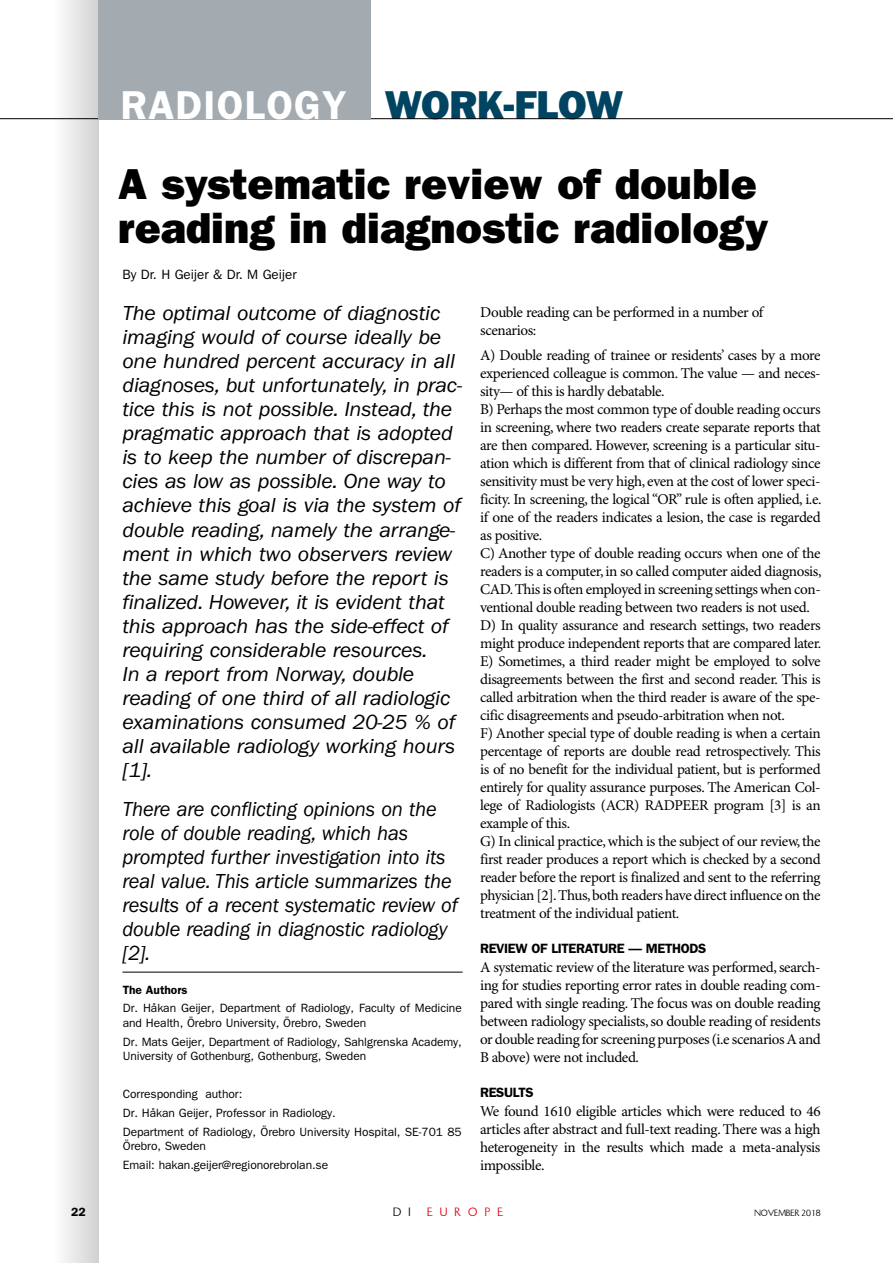
<style>
.page{position:relative;width:893px;height:1263px;background:#fff}
.page>*{position:absolute;margin:0;border:0;box-sizing:border-box;transform-origin:0 0}
.t1{font:43.5px/43.5px "ITC Franklin Gothic Std Hvy";color:#000}
.t2{font:600 40.5px "ITC Franklin Gothic Std";letter-spacing:.03em;color:#fff}
.t3{font:40.5px "ITC Franklin Gothic Std Hvy";color:#004462}
.t4{font:italic 21px/24px "ITC Franklin Gothic Std";letter-spacing:-.01em;color:#000;scale:1.04 1}
.t5{font:italic 21px/24px "ITC Franklin Gothic Std";letter-spacing:-.01em;color:#000}
.t6{font:15px/18px "Minion Pro";letter-spacing:-.025em;color:#000}
.t7{font:600 13.5px "ITC Franklin Gothic Std";letter-spacing:-.025em;color:#000}
.t8{font:13.5px "ITC Franklin Gothic Std";color:#000}
.t9{font:12px/18.9px "ITC Franklin Gothic Std";letter-spacing:-.005em;color:#000}
.t10{font:600 12px "ITC Franklin Gothic Std";letter-spacing:-.005em;color:#000}
.t11{font:12px "OPTI Susan";letter-spacing:.6em;color:#e3000f}
.t12{font:12px "OPTI Susan";color:#000}
.t13{font:9px "OPTI Susan";color:#000}
.s1{font-family:"ITC Franklin Gothic Std Hvy";font-weight:400;color:#004462}
</style>
<div class="page">
<div style="left:53px;top:0;width:45px;height:1263px;background:linear-gradient(to right,#fff,#d1d2d2)"></div>
<hr style="left:0;top:118px;width:893px;height:1px;background:#000">
<div style="left:98px;top:0;width:273px;height:119px;background:#a3abb1"></div>
<hr style="left:122px;top:972px;width:341px;height:1px;background:#000">
<h2 class="t2" style="left:121px;top:81px;width:296px">RADIOLOGY <span class="s1">Wor</span></h2>
<h2 class="t3" style="left:477px;top:81px;width:147px">k-flow</h2>
<h1 class="t1" style="left:118px;top:163px;width:652px">A systematic review of double reading in diagnostic radiology</h1>
<p class="t8" style="left:122px;top:267px;width:176px">By Dr. H Geijer &amp; Dr. M Geijer</p>
<p class="t4" style="left:122px;top:302px;width:328px">The optimal outcome of diagnostic imaging would of course ideally be one hundred percent accuracy in all diagnoses, but unfortunately, in prac&shy;tice this is not possible. Instead, the pragmatic approach that is adopted is to keep the number of discrepan&shy;cies as low as possible. One way to achieve this goal is via the system of double reading, namely the arrange&shy;ment in which two observers review the same study before the report is finalized. However, it is evident that this approach has the side-effect of requiring considerable resources.<br>In a report from Norway, double reading of one third of all radiologic examinations consumed 20-25 % of all available radiology working hours [1].</p>
<p class="t5" style="left:122px;top:797px;width:337px">There are conflicting opinions on the role of double reading, which has prompted further investigation into its real value. This article summarizes the results of a recent systematic review of double reading in diagnostic radiology [2].</p>
<p class="t10" style="left:123px;top:982px;width:66px">THE AUTHORS</p>
<p class="t9" style="left:123px;top:1001px;width:341px;line-height:14.4px">Dr. Håkan Geijer, Department of Radiology, Faculty of Medicine and Health, Örebro University, Örebro, Sweden</p>
<p class="t9" style="left:123px;top:1034px;width:341px;line-height:14.4px">Dr. Mats Geijer, Department of Radiology, Sahlgrenska Academy,<br>University of Gothenburg, Gothenburg, Sweden</p>
<p class="t9" style="left:123px;top:1084px;width:340px">Corresponding author:<br>Dr. Håkan Geijer, Professor in Radiology.<br>Department of Radiology, Örebro University Hospital, SE-701 85</p>
<p class="t9" style="left:123px;top:1137px;width:207px">Örebro, Sweden<br>Email: hakan.geijer@regionorebrolan.se</p>
<p class="t6" style="left:480px;top:304px;width:285px">Double reading can be performed in a number of scenarios:</p>
<p class="t6" style="left:480px;top:347px;width:343px">A) Double reading of trainee or residents’ cases by a more experienced colleague is common. The value — and neces&shy;sity— of this is hardly debatable.<br>B) Perhaps the most common type of double reading occurs in screening, where two readers create separate reports that are then compared. However, screening is a particular situ&shy;ation which is different from that of clinical radiology since sensitivity must be very high, even at the cost of lower speci&shy;ficity. In screening, the logical “OR” rule is often applied, i.e. if one of the readers indicates a lesion, the case is regarded as positive.<br>C) Another type of double reading occurs when one of the readers is a computer, in so called computer aided diagnosis, CAD. This is often employed in screening settings when con&shy;ventional double reading between two readers is not used.<br>D) In quality assurance and research settings, two readers might produce independent reports that are compared later.<br>E) Sometimes, a third reader might be employed to solve disagreements between the first and second reader. This is called arbitration when the third reader is aware of the spe&shy;cific disagreements and pseudo-arbitration when not.<br>F) Another special type of double reading is when a certain percentage of reports are double read retrospectively. This is of no benefit for the individual patient, but is performed entirely for quality assurance purposes. The American Col&shy;lege of Radiologists (ACR) RADPEER program [3] is an example of this.<br>G) In clinical practice, which is the subject of our review, the first reader produces a report which is checked by a second reader before the report is finalized and sent to the referring physician [2]. Thus, both readers have direct influence on the treatment of the individual patient.</p>
<p class="t7" style="left:480px;top:941px;width:202px">REVIEW OF LITERATURE — METHOD</p>
<p class="t7" style="left:698px;top:941px;width:10px">S</p>
<p class="t6" style="left:480px;top:959px;width:342px;text-align:justify">A systematic review of the literature was performed, search&shy;ing for studies reporting error rates in double reading com&shy;pared with single reading. The focus was on double reading between radiology specialists, so double reading of residents or double reading for screening purposes (i.e scenarios A and B above) were not included.</p>
<p class="t7" style="left:480px;top:1085px;width:55px">RESULTS</p>
<p class="t6" style="left:480px;top:1103px;width:342px;text-align:justify">We found 1610 eligible articles which were reduced to 46 articles after abstract and full-text reading. There was a high heterogeneity in the results which made a meta-analysis impossible.</p>
<p class="t10" style="left:71px;top:1205px;width:16px">22</p>
<p class="t12" style="left:393px;top:1205px;width:19px">D I</p>
<p class="t11" style="left:427px;top:1205px;width:77px">EUROPE</p>
<p class="t13" style="left:754px;top:1208px;width:68px">NOVEMBER 2018</p>
</div>
